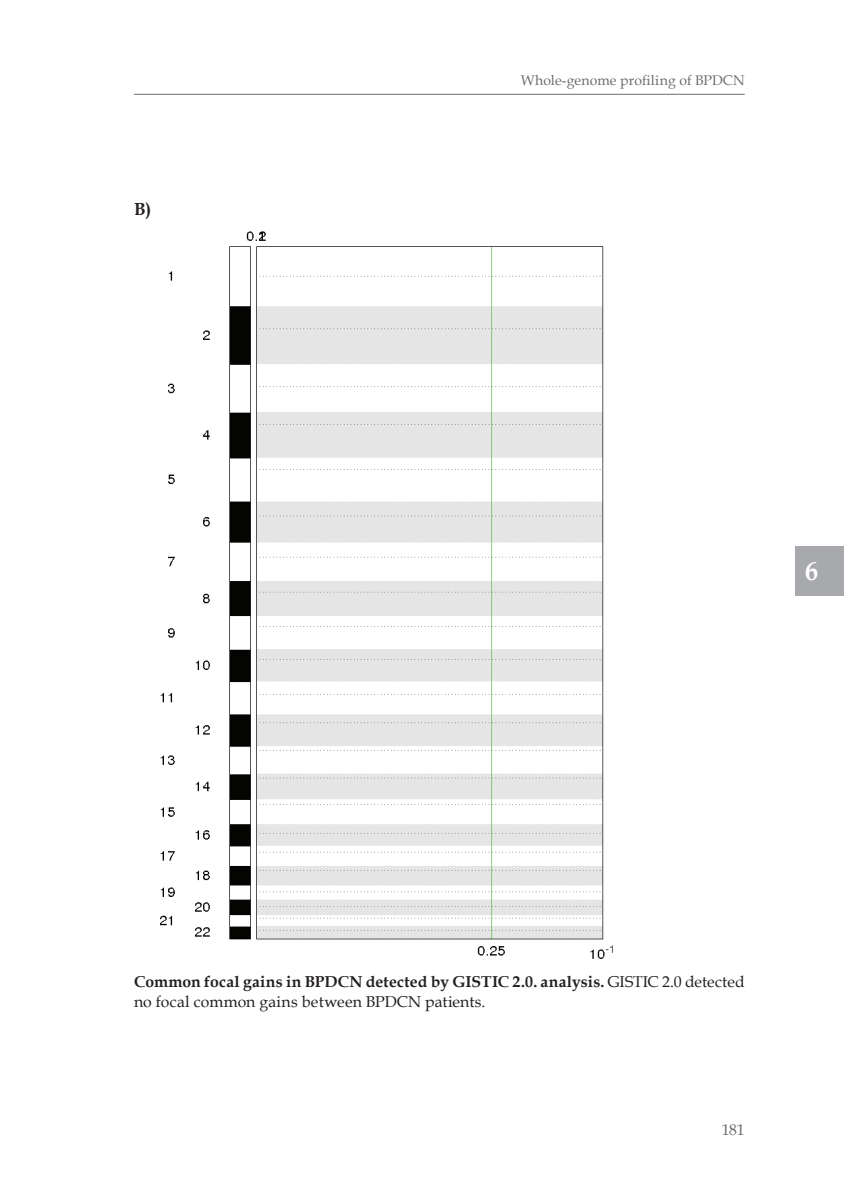
<style>
.page{position:relative;width:844px;height:1191px;background:#fff}
.page>*{position:absolute;margin:0;border:0;box-sizing:border-box;transform-origin:0 0}
.t1{font:700 26.25px "Book Antiqua";color:#fff}
.Alinea{font:700 17.5px "Book Antiqua";color:#231f20}
.Figuur_bijschrift{font:15.75px/20.5px "Book Antiqua";letter-spacing:.01em;color:#231f20}
.t2{font:15.75px "Book Antiqua";color:#6c6d70}
.t3{font:14px "Book Antiqua";letter-spacing:.005em;color:#6c6d70}
.s1{font-weight:700}
</style>
<div class="page">
<hr style="left:134px;top:94px;width:610px;height:1px;background:#6c6d70">
<img style="left:160px;top:231px;width:453px;height:728px">
<div style="left:795px;top:546px;width:48px;height:49px;background:#a8a9ad"></div>
<p class="Alinea" style="left:134px;top:197px;width:19px">B)</p>
<p class="t3" style="left:520px;top:70px;width:225px">Whole-genome profiling of BPDCN</p>
<h1 class="t1" style="left:805px;top:553px;width:15px">6</h1>
<p class="Figuur_bijschrift" style="left:134px;top:970px;width:612px"><span class="s1">Common focal gains in BPDCN detected by GISTIC 2.0. analysis.</span> GISTIC 2.0 detected no focal common gains between BPDCN patients.</p>
<p class="t2" style="left:721px;top:1118px;width:24px">181</p>
</div>
